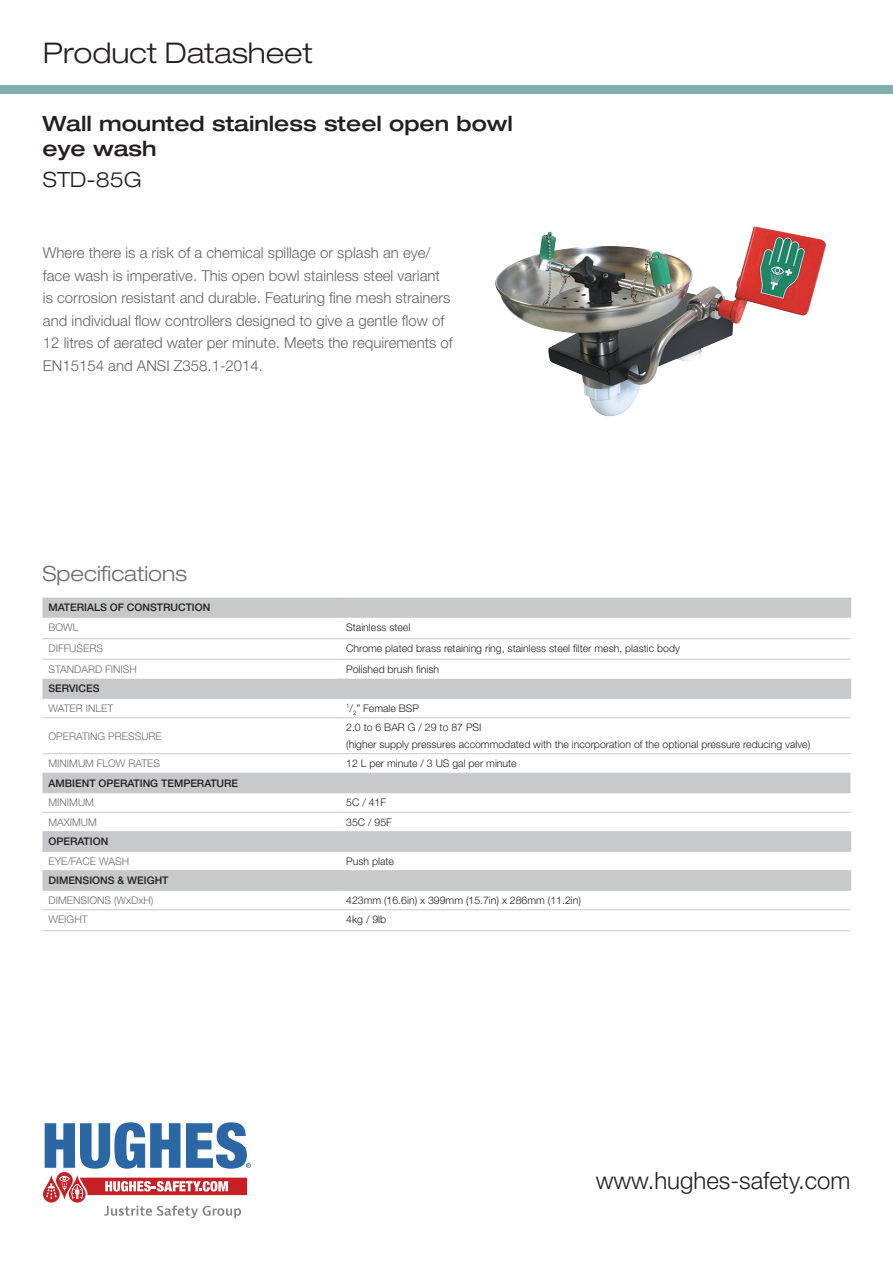
<style>
.page{position:relative;width:893px;height:1263px;background:#fff}
.page>*{position:absolute;margin:0;border:0;box-sizing:border-box;transform-origin:0 0}
.t1{font:300 expanded 28.5px "Helvetica Neue LT Std";color:#231f20}
.t2{font:300 24px "Helvetica Neue LT Std";color:#231f20}
.t3{font:500 expanded 21px/25.2px "Helvetica Neue LT Std";color:#231f20}
.t4{font:300 expanded 21px "Helvetica Neue LT Std";color:#6c6d70}
.t5{font:300 expanded 21px "Helvetica Neue LT Std";color:#231f20}
.t6{font:300 15px/22.5px "Helvetica Neue LT Std";color:#636366}
.t7{font:300 10.5px "Helvetica Neue LT Std";color:#231f20}
.t8{font:300 10.5px "Helvetica Neue LT Std";color:#6c6d70}
.t9{font:500 10.5px "Helvetica Neue LT Std";color:#231f20}
.s1{color:#666a6b}
</style>
<div class="page">
<svg style="left:43px;top:1122px;width:208px;height:96px"></svg>
<div style="left:0;top:85px;width:893px;height:9px;background:#81b0aa"></div>
<svg style="left:43px;top:598px;width:807px;height:292px"></svg>
<svg style="left:339px;top:598px;width:2px;height:18px"></svg>
<svg style="left:850px;top:598px;width:1px;height:18px"></svg>
<svg style="left:339px;top:679px;width:2px;height:19px"></svg>
<svg style="left:850px;top:679px;width:1px;height:19px"></svg>
<svg style="left:339px;top:832px;width:2px;height:19px"></svg>
<svg style="left:850px;top:832px;width:1px;height:19px"></svg>
<svg style="left:339px;top:871px;width:2px;height:19px"></svg>
<svg style="left:850px;top:871px;width:1px;height:19px"></svg>
<hr style="left:43px;top:890px;width:297px;height:1px;background:#c7c8ca">
<hr style="left:340px;top:890px;width:511px;height:1px;background:#c7c8ca">
<hr style="left:43px;top:909px;width:297px;height:1px;background:#c7c8ca">
<hr style="left:340px;top:909px;width:510px;height:1px;background:#c7c8ca">
<hr style="left:43px;top:930px;width:297px;height:1px;background:#c7c8ca">
<hr style="left:340px;top:930px;width:510px;height:1px;background:#c7c8ca">
<hr style="left:43px;top:773px;width:297px;height:1px;background:#c7c8ca">
<hr style="left:340px;top:773px;width:510px;height:1px;background:#c7c8ca">
<hr style="left:43px;top:792px;width:297px;height:1px;background:#c7c8ca">
<hr style="left:340px;top:792px;width:510px;height:1px;background:#c7c8ca">
<hr style="left:43px;top:831px;width:297px;height:1px;background:#c7c8ca">
<hr style="left:340px;top:831px;width:511px;height:1px;background:#c7c8ca">
<hr style="left:43px;top:616px;width:297px;height:2px;background:#c7c8ca">
<hr style="left:340px;top:616px;width:511px;height:2px;background:#c7c8ca">
<hr style="left:43px;top:698px;width:297px;height:1px;background:#c7c8ca">
<hr style="left:340px;top:698px;width:511px;height:1px;background:#c7c8ca">
<hr style="left:43px;top:851px;width:297px;height:1px;background:#c7c8ca">
<hr style="left:340px;top:851px;width:511px;height:1px;background:#c7c8ca">
<hr style="left:43px;top:870px;width:297px;height:1px;background:#c7c8ca">
<hr style="left:340px;top:870px;width:511px;height:1px;background:#c7c8ca">
<hr style="left:43px;top:659px;width:297px;height:1px;background:#c7c8ca">
<hr style="left:340px;top:659px;width:510px;height:1px;background:#c7c8ca">
<hr style="left:43px;top:638px;width:297px;height:1px;background:#c7c8ca">
<hr style="left:340px;top:638px;width:510px;height:1px;background:#c7c8ca">
<hr style="left:43px;top:717px;width:297px;height:1px;background:#c7c8ca">
<hr style="left:340px;top:717px;width:510px;height:1px;background:#c7c8ca">
<hr style="left:43px;top:753px;width:297px;height:1px;background:#c7c8ca">
<hr style="left:340px;top:753px;width:510px;height:1px;background:#c7c8ca">
<hr style="left:43px;top:812px;width:297px;height:1px;background:#c7c8ca">
<hr style="left:340px;top:812px;width:510px;height:1px;background:#c7c8ca">
<img style="left:495px;top:227px;width:307px;height:189px">
<h1 class="t1" style="left:43px;top:36px;width:271px">Product Datasheet</h1>
<p class="t3" style="left:43px;top:110px;width:472px">Wall mounted stainless steel open bowl eye wash</p>
<p class="t5" style="left:43px;top:167px;width:100px">STD-85G</p>
<p class="t6" style="left:43px;top:241px;width:411px">Where there is a risk of a chemical spillage or splash an eye/ face wash is imperative. This open bowl stainless steel variant is corrosion resistant and durable. Featuring fine mesh strainers and individual flow controllers designed to give a gentle flow of 12 litres of aerated water per minute. Meets the requirements of EN15154 and ANSI Z358.1-2014.</p>
<p class="t4" style="left:43px;top:560px;width:146px">Specifi<span class="s1">ca</span>tions</p>
<p class="t9" style="left:49px;top:601px;width:163px">MATERIALS OF CONSTRUCTION</p>
<p class="t8" style="left:49px;top:620px;width:31px">BOWL</p>
<p class="t7" style="left:346px;top:620px;width:66px">Stainless steel</p>
<p class="t8" style="left:49px;top:642px;width:56px">DIFFUSERS</p>
<p class="t7" style="left:346px;top:642px;width:335px">Chrome plated brass retaining ring, stainless steel filter mesh, plastic body</p>
<p class="t8" style="left:49px;top:663px;width:90px">STANDARD FINISH</p>
<p class="t7" style="left:346px;top:663px;width:94px">Polished brush finish</p>
<p class="t9" style="left:49px;top:682px;width:52px">SERVICES</p>
<p class="t8" style="left:49px;top:702px;width:66px">WATER INLET</p>
<p class="t7" style="left:346px;top:702px;width:74px"><sup>1</sup>/<sub>2</sub>” Female BSP</p>
<p class="t8" style="left:49px;top:729px;width:115px">OPERATING PRESSURE</p>
<p class="t7" style="left:346px;top:721px;width:137px">2.0 to 6 BAR G / 29 to 87 PSI</p>
<p class="t7" style="left:346px;top:738px;width:466px">(higher supply pressures accommodated with the incorporation of the optional pressure reducing valve)</p>
<p class="t8" style="left:49px;top:757px;width:113px">MINIMUM FLOW RATES</p>
<p class="t7" style="left:346px;top:757px;width:172px">12 L per minute / 3 US gal per minute</p>
<p class="t9" style="left:49px;top:777px;width:191px">AMBIENT OPERATING TEMPERATURE</p>
<p class="t8" style="left:49px;top:796px;width:47px">MINIMUM</p>
<p class="t7" style="left:346px;top:796px;width:41px">5C / 41F</p>
<p class="t8" style="left:49px;top:815px;width:50px">MAXIMUM</p>
<p class="t7" style="left:346px;top:815px;width:47px">35C / 95F</p>
<p class="t9" style="left:49px;top:835px;width:61px">OPERATION</p>
<p class="t8" style="left:49px;top:854px;width:82px">EYE/FACE WASH</p>
<p class="t7" style="left:346px;top:854px;width:49px">Push plate</p>
<p class="t9" style="left:49px;top:874px;width:121px">DIMENSIONS &amp; WEIGHT</p>
<p class="t8" style="left:49px;top:893px;width:106px">DIMENSIONS (WxDxH)</p>
<p class="t7" style="left:346px;top:893px;width:236px">423mm (16.6in) x 399mm (15.7in) x 286mm (11.2in)</p>
<p class="t8" style="left:49px;top:913px;width:41px">WEIGHT</p>
<p class="t7" style="left:346px;top:913px;width:42px">4kg / 9lb</p>
<h2 class="t2" style="left:596px;top:1166px;width:256px">www.hughes-safety.com</h2>
</div>
